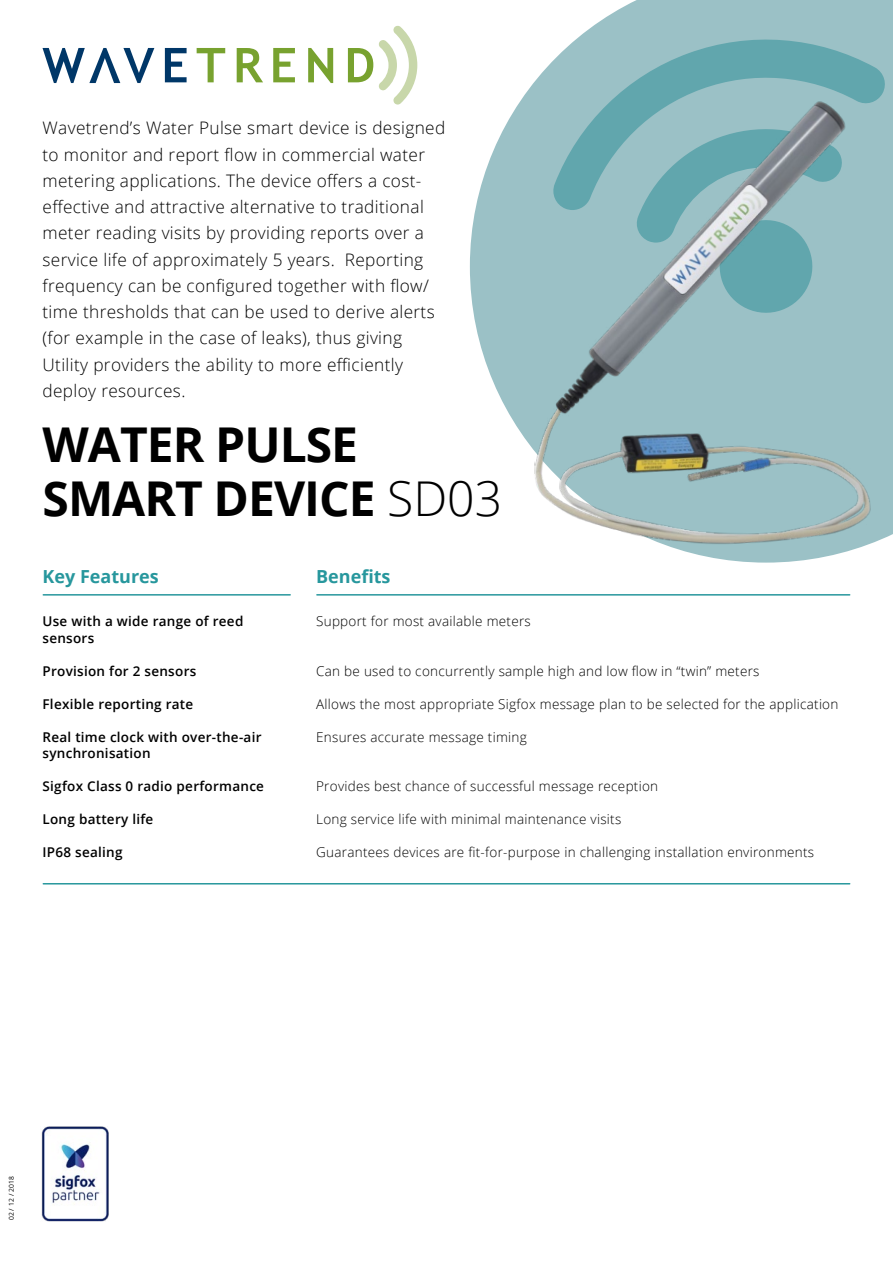
<style>
.page{position:relative;width:893px;height:1263px;background:#fff}
.page>*{position:absolute;margin:0;border:0;box-sizing:border-box;transform-origin:0 0}
.t1{font:700 48px/54.6px "Open Sans";letter-spacing:-.02em;color:#000}
.t2{font:700 18px "Open Sans";color:#27979d}
.t3{font:300 17.25px/26.2px "Open Sans";letter-spacing:.02em;color:#000}
.t4{font:300 13.5px "Open Sans";letter-spacing:.02em;color:#000}
.t5{font:600 13.5px/16.5px "Open Sans";letter-spacing:.02em;color:#000}
.t6{font:6.75px "Open Sans";letter-spacing:.02em;color:#000}
.s1{font-weight:300}
</style>
<div class="page">
<hr style="left:43px;top:883px;width:807px;height:1px;background:#27979d">
<svg style="left:470px;top:0;width:423px;height:563px;fill:#9bc1c6"></svg>
<svg style="left:551px;top:31px;width:336px;height:179px;fill:#9bc1c6"></svg>
<hr style="left:317px;top:594px;width:533px;height:2px;background:#27979d">
<hr style="left:43px;top:594px;width:247px;height:2px;background:#27979d">
<svg style="left:43px;top:48px;width:111px;height:35px"></svg>
<svg style="left:165px;top:48px;width:22px;height:34px"></svg>
<svg style="left:273px;top:48px;width:22px;height:34px"></svg>
<svg style="left:197px;top:48px;width:28px;height:34px"></svg>
<svg style="left:237px;top:48px;width:26px;height:34px"></svg>
<svg style="left:308px;top:48px;width:25px;height:35px"></svg>
<svg style="left:348px;top:25px;width:69px;height:80px"></svg>
<img style="left:532px;top:94px;width:347px;height:458px">
<img style="left:41px;top:1126px;width:68px;height:95px">
<p class="t3" style="left:43px;top:115px;width:404px">Wavetrend’s Water Pulse smart device is designed to monitor and report flow in commercial water metering applications. The device offers a cost&shy;effective and attractive alternative to traditional meter reading visits by providing reports over a service life of approximately 5 years. Reporting frequency can be configured together with flow/ time thresholds that can be used to derive alerts (for example in the case of leaks), thus giving Utility providers the ability to more efficiently deploy resources.</p>
<h1 class="t1" style="left:43px;top:416px;width:461px">WATER PULSE<br>SMART DEVICE <span class="s1">SD03</span></h1>
<p class="t2" style="left:43px;top:563px;width:118px">Key Features</p>
<p class="t5" style="left:43px;top:613px;width:202px">Use with a wide range of reed sensors</p>
<p class="t5" style="left:43px;top:662px;width:155px">Provision for 2 sensors</p>
<p class="t5" style="left:43px;top:695px;width:152px">Flexible reporting rate</p>
<p class="t5" style="left:43px;top:728px;width:221px">Real time clock with over-the-air synchronisation</p>
<p class="t5" style="left:43px;top:778px;width:223px">Sigfox Class 0 radio performance</p>
<p class="t5" style="left:43px;top:811px;width:112px">Long battery life</p>
<p class="t5" style="left:43px;top:844px;width:82px">IP68 sealing</p>
<p class="t2" style="left:316px;top:563px;width:76px">Benefits</p>
<p class="t4" style="left:316px;top:612px;width:216px">Support for most available meters</p>
<p class="t4" style="left:316px;top:661px;width:445px">Can be used to concurrently sample high and low flow in “twin” meters</p>
<p class="t4" style="left:316px;top:694px;width:524px">Allows the most appropriate Sigfox message plan to be selected for the application</p>
<p class="t4" style="left:316px;top:727px;width:212px">Ensures accurate message timing</p>
<p class="t4" style="left:316px;top:777px;width:344px">Provides best chance of successful message reception</p>
<p class="t4" style="left:316px;top:810px;width:307px">Long service life with minimal maintenance visits</p>
<p class="t4" style="left:316px;top:843px;width:500px">Guarantees devices are fit-for-purpose in challenging installation environments</p>
<p class="t6" style="left:7px;top:1220px;width:46px;rotate:-90deg">02 / 12 / 2018</p>
</div>
